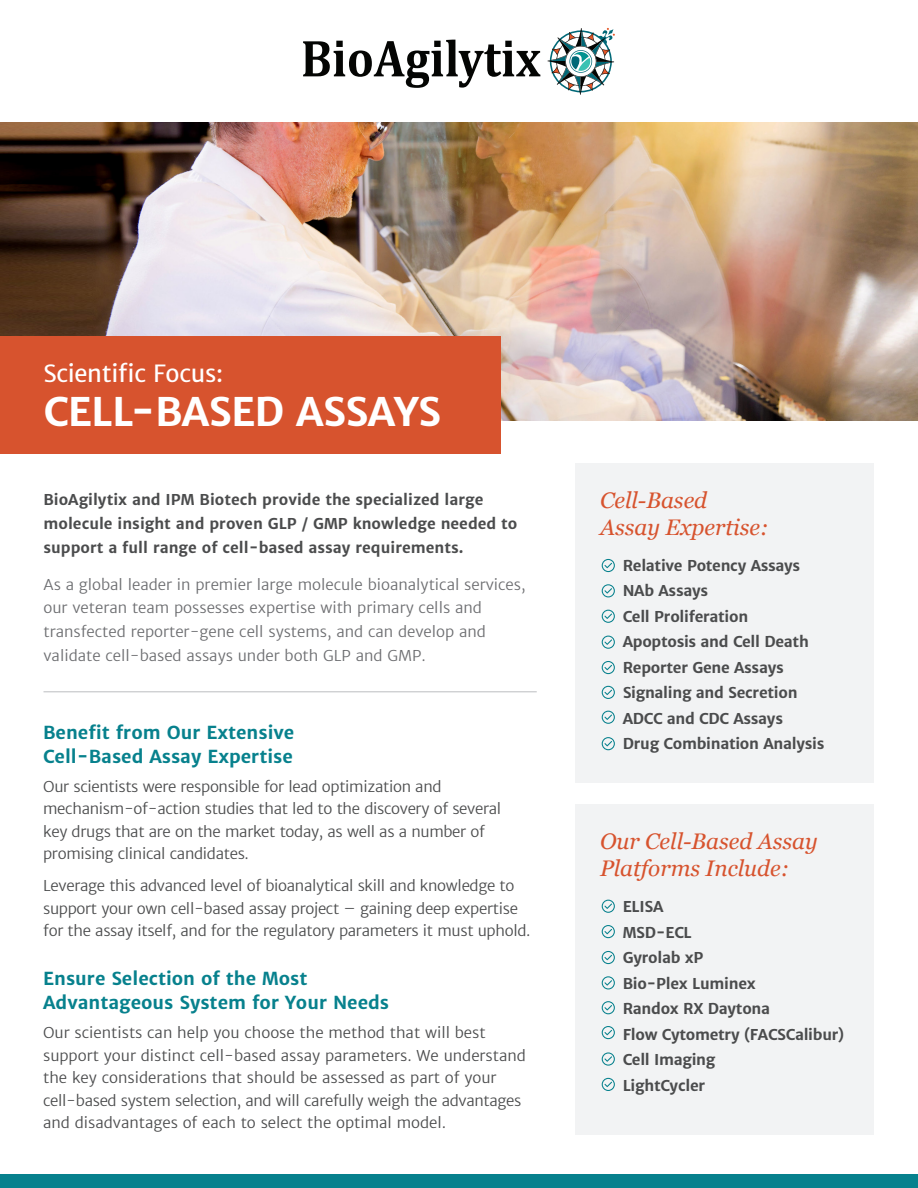
<style>
.page{position:relative;width:918px;height:1188px;background:#fff}
.page>*{position:absolute;margin:0;border:0;box-sizing:border-box;transform-origin:0 0}
.t1{font:700 39.6px "Merriweather Sans";letter-spacing:-.02em;color:#fff}
.t2{font:23.7px "Merriweather Sans";letter-spacing:-.01em;color:#fff}
.Sub-Header{font:italic 22.5px/27px "Georgia";color:#d7532e}
.Section-Header{font:700 18px/24px "Merriweather Sans";color:#07818d}
.Body{font:300 15px/22.5px "Merriweather Sans";letter-spacing:-.02em;color:#4b4c4d}
.Body-2{font:300 15px/22.5px "Merriweather Sans";color:#4b4c4d}
.t3{font:700 15px/25.5px "Merriweather Sans";letter-spacing:-.02em;color:#4b4c4d}
.t4{font:300 15px/23.7px "Merriweather Sans";color:#6c6d70}
.t5{font:700 15px/23.7px "Merriweather Sans";color:#4b4c4d}
</style>
<div class="page">
<div style="left:575px;top:463px;width:299px;height:320px;background:#f2f3f4"></div>
<div style="left:575px;top:805px;width:299px;height:330px;background:#f2f3f4"></div>
<img style="left:0;top:123px;width:918px;height:298px">
<hr style="left:44px;top:691px;width:493px;height:1px;background:#bcbdc0">
<div style="left:0;top:1174px;width:918px;height:14px;background:#07818d"></div>
<div style="left:0;top:336px;width:500px;height:118px;background:#d7532e"></div>
<svg style="left:602px;top:559px;width:13px;height:13px"></svg>
<svg style="left:602px;top:584px;width:13px;height:13px"></svg>
<svg style="left:602px;top:900px;width:13px;height:13px"></svg>
<svg style="left:602px;top:610px;width:13px;height:13px"></svg>
<svg style="left:602px;top:925px;width:13px;height:13px"></svg>
<svg style="left:602px;top:636px;width:13px;height:13px"></svg>
<svg style="left:602px;top:951px;width:13px;height:13px"></svg>
<svg style="left:602px;top:661px;width:13px;height:13px"></svg>
<svg style="left:602px;top:976px;width:13px;height:13px"></svg>
<svg style="left:602px;top:686px;width:13px;height:13px"></svg>
<svg style="left:602px;top:1001px;width:13px;height:13px"></svg>
<svg style="left:602px;top:711px;width:13px;height:13px"></svg>
<svg style="left:602px;top:1026px;width:13px;height:13px"></svg>
<svg style="left:602px;top:737px;width:13px;height:13px"></svg>
<svg style="left:602px;top:1052px;width:13px;height:14px"></svg>
<svg style="left:602px;top:1078px;width:13px;height:13px"></svg>
<svg style="left:303px;top:40px;width:237px;height:48px"></svg>
<svg style="left:548px;top:28px;width:67px;height:67px"></svg>
<p class="t2" style="left:43px;top:358px;width:181px">Scientific Focus:</p>
<p class="t1" style="left:43px;top:386px;width:399px">CELL-BASED ASSAYS</p>
<p class="t5" style="left:44px;top:488px;width:475px">BioAgilytix and IPM Biotech provide the specialized large molecule insight and proven GLP / GMP knowledge needed to support a full range of cell-based assay requirements.</p>
<p class="t4" style="left:44px;top:572px;width:483px">As a global leader in premier large molecule bioanalytical services, our veteran team possesses expertise with primary cells and transfected reporter-gene cell systems, and can develop and validate cell-based assays under both GLP and GMP.</p>
<p class="Section-Header" style="left:43px;top:720px;width:253px">Benefit from Our Extensive<br>Cell-Based Assay Expertise</p>
<p class="Body" style="left:43px;top:775px;width:460px">Our scientists were responsible for lead optimization and mechanism-of-action studies that led to the discovery of several key drugs that are on the market today, as well as a number of promising clinical candidates.</p>
<p class="Body" style="left:43px;top:874px;width:489px">Leverage this advanced level of bioanalytical skill and knowledge to support your own cell-based assay project – gaining deep expertise for the assay itself, and for the regulatory parameters it must uphold.</p>
<p class="Section-Header" style="left:43px;top:967px;width:348px">Ensure Selection of the Most<br>Advantageous System for Your Needs</p>
<p class="Body-2" style="left:43px;top:1022px;width:484px">Our scientists can help you choose the method that will best support your distinct cell-based assay parameters. We understand the key considerations that should be assessed as part of your cell-based system selection, and will carefully weigh the advantages and disadvantages of each to select the optimal model.</p>
<p class="Sub-Header" style="left:600px;top:486px;width:170px">Cell-Based<br>Assay Expertise:</p>
<p class="t3" style="left:623px;top:552px;width:203px">Relative Potency Assays<br>NAb Assays<br>Cell Proliferation<br>Apoptosis and Cell Death<br>Reporter Gene Assays<br>Signaling and Secretion<br>ADCC and CDC Assays<br>Drug Combination Analysis</p>
<p class="Sub-Header" style="left:600px;top:827px;width:219px">Our Cell-Based Assay<br>Platforms Include:</p>
<p class="t3" style="left:623px;top:894px;width:223px">ELISA<br>MSD-ECL<br>Gyrolab xP<br>Bio-Plex Luminex<br>Randox RX Daytona<br>Flow Cytometry (FACSCalibur)<br>Cell Imaging<br>LightCycler</p>
</div>
